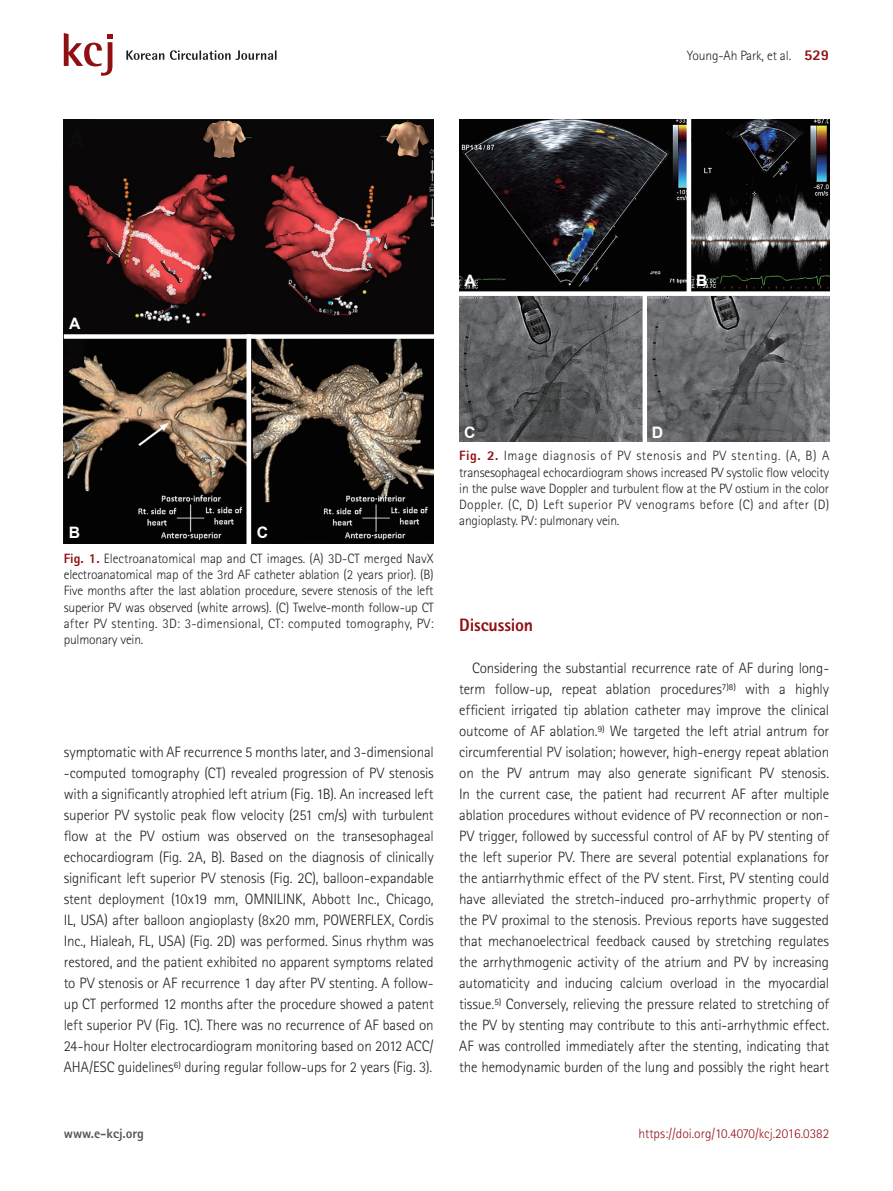
<style>
.page{position:relative;width:893px;height:1191px;background:#fff}
.page>*{position:absolute;margin:0;border:0;box-sizing:border-box;transform-origin:0 0}
.t1{font:800 18px "Rotis Sans Serif Std";letter-spacing:-.01em;color:#900f13}
.t2{font:700 15.75px "Arial";color:#fff}
.t3{font:300 15px/21px "Rotis Sans Serif Std";letter-spacing:-.01em;color:#231f20;text-align:justify}
.t4{font:300 13.5px/16.2px "Rotis Sans Serif Std";letter-spacing:.01em;color:#231f20;text-align:justify}
.t5{font:300 13.5px "Rotis Sans Serif Std";color:#900f13}
.t6{font:300 13.5px "Rotis Sans Serif Std";letter-spacing:-.01em;color:#231f20}
.t7{font:800 13.5px "Rotis Sans Serif Std";color:#57585a}
.s1{font-weight:800;font-size:15px;color:#900f13}
.s2{font-weight:800;color:#900f13}
</style>
<div class="page">
<svg style="left:126px;top:50px;width:151px;height:10px"></svg>
<svg style="left:64px;top:33px;width:49px;height:43px"></svg>
<img style="left:64px;top:119px;width:370px;height:424px">
<div style="left:64px;top:334px;width:374px;height:5px;background:#fff"></div>
<div style="left:246px;top:334px;width:5px;height:213px;background:#fff"></div>
<img style="left:459px;top:119px;width:370px;height:323px">
<div style="left:456px;top:291px;width:382px;height:5px;background:#fff"></div>
<hr style="left:687px;top:116px;width:4px;height:180px;background:#fff">
<div style="left:642px;top:295px;width:5px;height:151px;background:#fff"></div>
<p class="t6" style="left:687px;top:47px;width:144px">Young-Ah Park, et al. <span class="s1">529</span></p>
<p class="t2" style="left:69px;top:313px;width:13px">A</p>
<p class="t2" style="left:464px;top:270px;width:13px">A</p>
<p class="t2" style="left:696px;top:270px;width:13px">B</p>
<p class="t2" style="left:69px;top:522px;width:13px">B</p>
<p class="t2" style="left:257px;top:522px;width:13px">C</p>
<p class="t4" style="left:64px;top:550px;width:371px"><span class="s2">Fig. 1.</span> Electroanatomical map and CT images. (A) 3D-CT merged NavX electroanatomical map of the 3rd AF catheter ablation (2 years prior). (B)<br>Five months after the last ablation procedure, severe stenosis of the left superior PV was observed (white arrows). (C) Twelve-month follow-up CT after PV stenting. 3D: 3-dimensional, CT: computed tomography, PV: pulmonary vein.</p>
<p class="t3" style="left:64px;top:741px;width:371px">symptomatic with AF recurrence 5 months later, and 3-dimensional -computed tomography (CT) revealed progression of PV stenosis with a significantly atrophied left atrium (Fig. 1B). An increased left superior PV systolic peak flow velocity (251 cm/s) with turbulent flow at the PV ostium was observed on the transesophageal echocardiogram (Fig. 2A, B). Based on the diagnosis of clinically significant left superior PV stenosis (Fig. 2C), balloon-expandable stent deployment (10x19 mm, OMNILINK, Abbott Inc., Chicago, IL, USA) after balloon angioplasty (8x20 mm, POWERFLEX, Cordis Inc., Hialeah, FL, USA) (Fig. 2D) was performed. Sinus rhythm was restored, and the patient exhibited no apparent symptoms related to PV stenosis or AF recurrence 1 day after PV stenting. A follow&shy;up CT performed 12 months after the procedure showed a patent left superior PV (Fig. 1C). There was no recurrence of AF based on 24-hour Holter electrocardiogram monitoring based on 2012 ACC/ AHA/ESC guidelines<sup>6)</sup> during regular follow-ups for 2 years (Fig. 3).</p>
<p class="t2" style="left:464px;top:421px;width:13px">C</p>
<p class="t2" style="left:652px;top:421px;width:13px">D</p>
<p class="t4" style="left:459px;top:448px;width:371px"><span class="s2">Fig. 2.</span> Image diagnosis of PV stenosis and PV stenting. (A, B) A transesophageal echocardiogram shows increased PV systolic flow velocity in the pulse wave Doppler and turbulent flow at the PV ostium in the color Doppler. (C, D) Left superior PV venograms before (C) and after (D) angioplasty. PV: pulmonary vein.</p>
<p class="t1" style="left:459px;top:613px;width:75px">Discussion</p>
<p class="t3" style="left:459px;top:657px;width:371px;text-indent:13px">Considering the substantial recurrence rate of AF during long&shy;term follow-up, repeat ablation procedures<sup>7)8)</sup> with a highly efficient irrigated tip ablation catheter may improve the clinical outcome of AF ablation.<sup>9)</sup> We targeted the left atrial antrum for circumferential PV isolation; however, high-energy repeat ablation on the PV antrum may also generate significant PV stenosis.<br>In the current case, the patient had recurrent AF after multiple ablation procedures without evidence of PV reconnection or non-PV trigger, followed by successful control of AF by PV stenting of the left superior PV. There are several potential explanations for the antiarrhythmic effect of the PV stent. First, PV stenting could have alleviated the stretch-induced pro-arrhythmic property of the PV proximal to the stenosis. Previous reports have suggested that mechanoelectrical feedback caused by stretching regulates the arrhythmogenic activity of the atrium and PV by increasing automaticity and inducing calcium overload in the myocardial tissue.<sup>5)</sup> Conversely, relieving the pressure related to stretching of the PV by stenting may contribute to this anti-arrhythmic effect.<br>AF was controlled immediately after the stenting, indicating that the hemodynamic burden of the lung and possibly the right heart</p>
<p class="t7" style="left:64px;top:1124px;width:82px">www.e-kcj.org</p>
<p class="t5" style="left:638px;top:1125px;width:192px">https://doi.org/10.4070/kcj.2016.0382</p>
</div>
